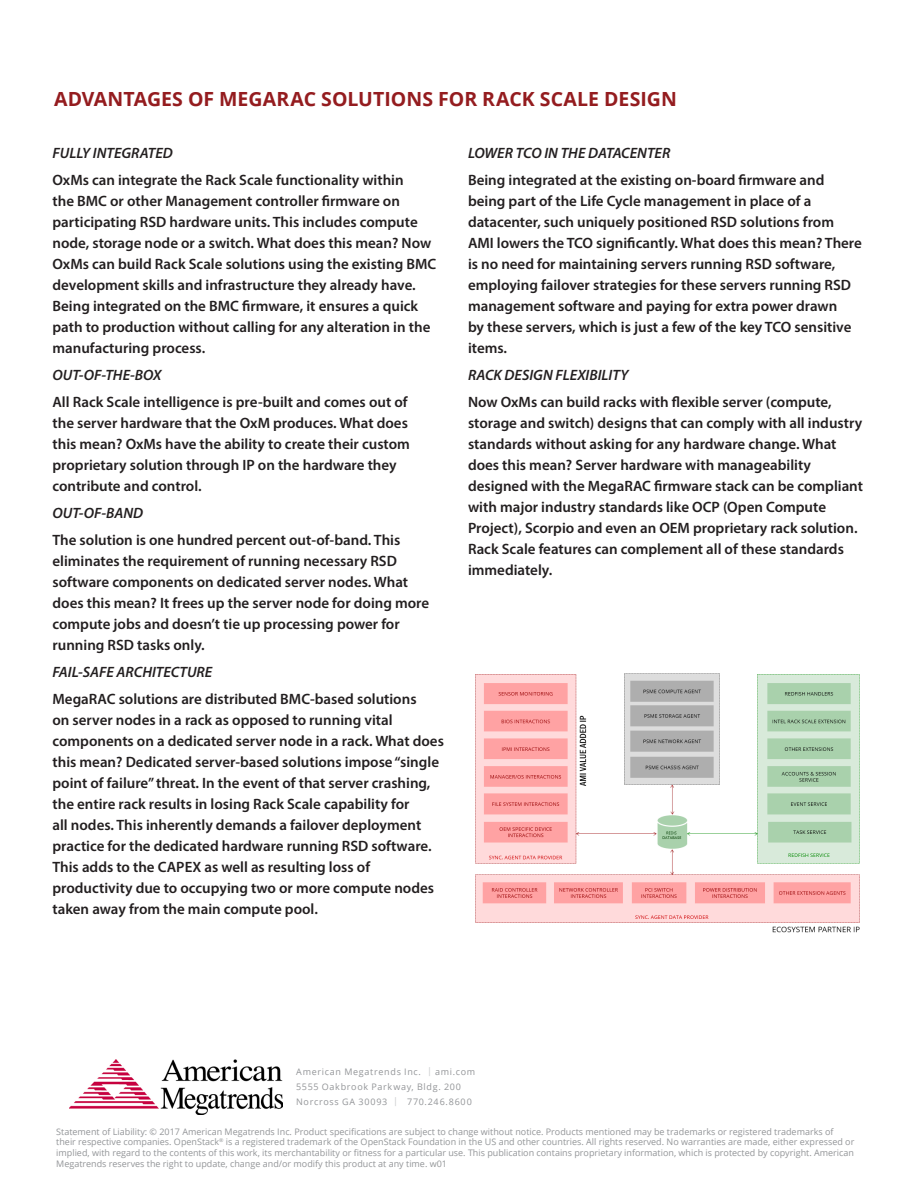
<style>
.page{position:relative;width:918px;height:1188px;background:#fff}
.page>*{position:absolute;margin:0;border:0;box-sizing:border-box;transform-origin:0 0}
.t1{font:700 19.5px "Open Sans";color:#941c1f}
.Features{font:600 15px/21px "Myriad Pro";color:#231f20}
.Features-2{font:italic 600 15px "Myriad Pro";color:#231f20}
.t2{font:9px/10.8px "Open Sans";color:#939598}
.t3{font:9px "Open Sans";letter-spacing:.075em;color:#939598}
.t4{font:9px "Open Sans";letter-spacing:.085em;color:#939598}
.s1{color:#939698}
</style>
<div class="page">
<img style="left:69px;top:1060px;width:214px;height:54px">
<img style="left:475px;top:673px;width:385px;height:260px">
<p class="t1" style="left:54px;top:86px;width:624px">ADVANTAGES OF MEGARAC SOLUTIONS FOR RACK SCALE DESIGN</p>
<p class="Features-2" style="left:52px;top:144px;width:122px">FULLY INTEGRATED</p>
<p class="Features" style="left:52px;top:169px;width:385px">OxMs can integrate the Rack Scale functionality within<br>the BMC or other Management controller firmware on participating RSD hardware units. This includes compute node, storage node or a switch. What does this mean? Now OxMs can build Rack Scale solutions using the existing BMC development skills and infrastructure they already have.<br>Being integrated on the BMC firmware, it ensures a quick path to production without calling for any alteration in the manufacturing process.</p>
<p class="Features-2" style="left:52px;top:366px;width:111px">OUT-OF-THE-BOX</p>
<p class="Features" style="left:52px;top:391px;width:359px">All Rack Scale intelligence is pre-built and comes out of the server hardware that the OxM produces. What does this mean? OxMs have the ability to create their custom proprietary solution through IP on the hardware they contribute and control.</p>
<p class="Features-2" style="left:52px;top:504px;width:92px">OUT-OF-BAND</p>
<p class="Features" style="left:52px;top:529px;width:378px">The solution is one hundred percent out-of-band. This eliminates the requirement of running necessary RSD software components on dedicated server nodes. What does this mean? It frees up the server node for doing more compute jobs and doesn’t tie up processing power for running RSD tasks only.</p>
<p class="Features-2" style="left:52px;top:663px;width:161px">FAIL-SAFE ARCHITECTURE</p>
<p class="Features" style="left:52px;top:688px;width:393px">MegaRAC solutions are distributed BMC-based solutions<br>on server nodes in a rack as opposed to running vital components on a dedicated server node in a rack. What does this mean? Dedicated server-based solutions impose “single point of failure” threat. In the event of that server crashing, the entire rack results in losing Rack Scale capability for<br>all nodes. This inherently demands a failover deployment practice for the dedicated hardware running RSD software.<br>This adds to the CAPEX as well as resulting loss of productivity due to occupying two or more compute nodes taken away from the main compute pool.</p>
<p class="Features-2" style="left:468px;top:144px;width:204px">LOWER TCO IN THE DATACENTER</p>
<p class="Features" style="left:468px;top:169px;width:395px">Being integrated at the existing on-board firmware and being part of the Life Cycle management in place of a datacenter, such uniquely positioned RSD solutions from AMI lowers the TCO significantly. What does this mean? There is no need for maintaining servers running RSD software, employing failover strategies for these servers running RSD management software and paying for extra power drawn<br>by these servers, which is just a few of the key TCO sensitive items.</p>
<p class="Features-2" style="left:468px;top:366px;width:162px">RACK DESIGN FLEXIBILITY</p>
<p class="Features" style="left:468px;top:391px;width:397px">Now OxMs can build racks with flexible server (compute, storage and switch) designs that can comply with all industry standards without asking for any hardware change. What does this mean? Server hardware with manageability designed with the MegaRAC firmware stack can be compliant with major industry standards like OCP (Open Compute Project), Scorpio and even an OEM proprietary rack solution.<br>Rack Scale features can complement all of these standards immediately.</p>
<p class="t3" style="left:296px;top:1066px;width:181px">American Megatrends Inc. <sup>|</sup> ami.com</p>
<p class="t3" style="left:296px;top:1081px;width:166px">5555 Oakbrook Parkway, Bldg. 200</p>
<p class="t4" style="left:296px;top:1096px;width:177px">Norcross GA 30093 <sup>|</sup> 770.246.8600</p>
<p class="t2" style="left:56px;top:1126px;width:800px">Statement of Liability: © 2017 American Megatrends Inc. Product specifications are subject to change without notice. Products mentioned may be trademarks or registered trademarks of their respective companies. <span class="s1">OpenStack</span><sup>®</sup> <span class="s1">is a registered trademark of the OpenStack Foundation in the US and other countries.</span> All rights reserved. No warranties are made, either expressed or implied, with regard to the contents of this work, its merchantability or fitness for a particular use. This publication contains proprietary information, which is protected by copyright. American Megatrends reserves the right to update, change and/or modify this product at any time. <span class="s1">w01</span></p>
</div>
